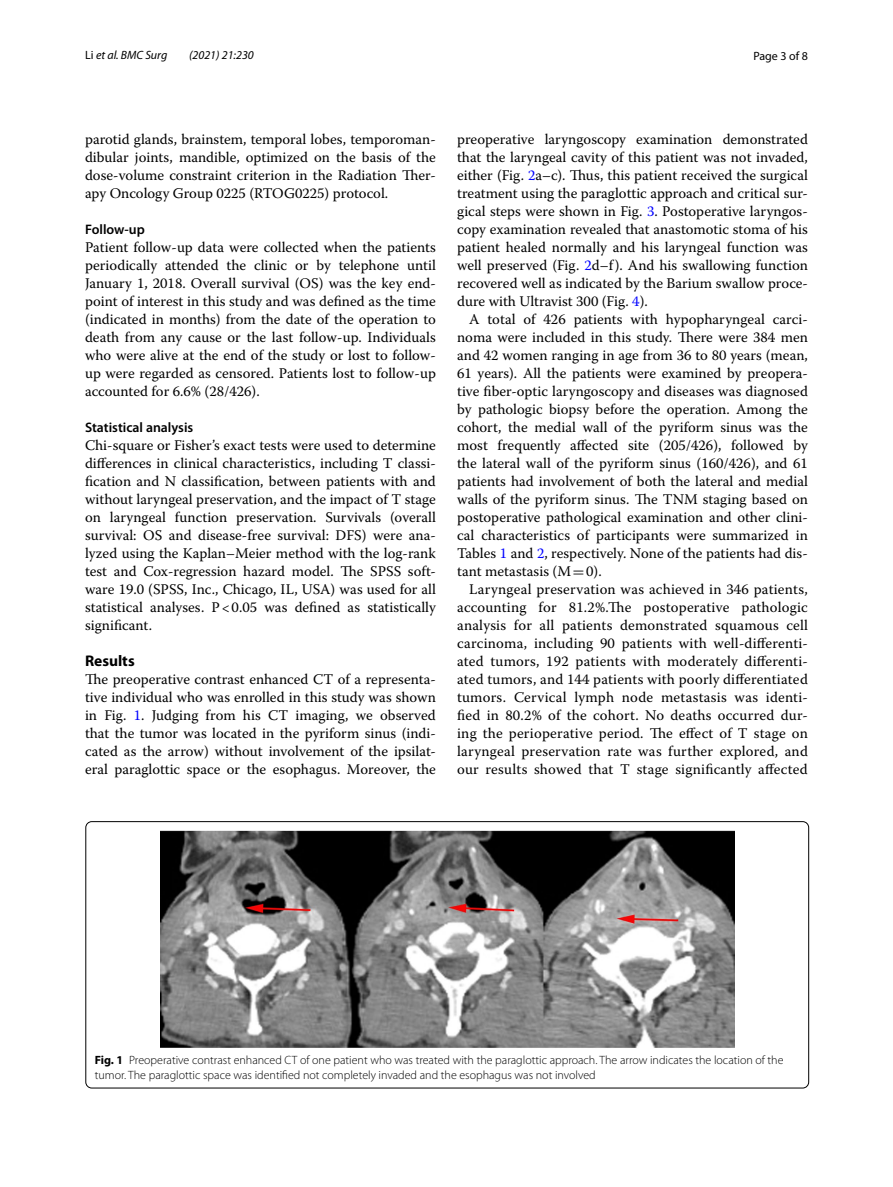
<style>
.page{position:relative;width:893px;height:1187px;background:#fff}
.page>*{position:absolute;margin:0;border:0;box-sizing:border-box;transform-origin:0 0}
.t1{font:700 15.45px "Myriad Pro";color:#000}
.t2{font:14.7px/18px "Warnock Pro";color:#000;text-align:justify}
.t3{font:600 13.8px "Myriad Pro";color:#000}
.t4{font:300 12px/15px "Myriad Pro";color:#000}
.t5{font:italic 12px "Myriad Pro";color:#000}
.t6{font:12px "Myriad Pro";color:#000}
.s1{font-style:normal}
.s2{color:#00f}
.s3{font-family:"MTSY"}
.s4{font-weight:700}
</style>
<div class="page">
<img style="left:160px;top:830px;width:574px;height:218px">
<div style="left:86px;top:821px;width:723px;height:267px;border:1px solid #000;border-radius:6px"></div>
<p class="t5" style="left:85px;top:48px;width:84px"><span class="s1">Li</span> et al. BMC Surg</p>
<p class="t5" style="left:189px;top:48px;width:66px">(2021) 21:230</p>
<p class="t6" style="left:753px;top:48px;width:56px">Page 3 of 8</p>
<p class="t2" style="left:85px;top:130px;width:352px">parotid glands, brainstem, temporal lobes, temporoman&shy;dibular joints, mandible, optimized on the basis of the dose-volume constraint criterion in the Radiation Ther&shy;apy Oncology Group 0225 (RTOG0225) protocol.</p>
<p class="t3" style="left:85px;top:220px;width:61px">Follow‑up</p>
<p class="t2" style="left:85px;top:238px;width:352px">Patient follow-up data were collected when the patients periodically attended the clinic or by telephone until January 1, 2018. Overall survival (OS) was the key end&shy;point of interest in this study and was defined as the time (indicated in months) from the date of the operation to death from any cause or the last follow-up. Individuals who were alive at the end of the study or lost to follow&shy;up were regarded as censored. Patients lost to follow-up accounted for 6.6% (28/426).</p>
<p class="t3" style="left:85px;top:418px;width:110px">Statistical analysis</p>
<p class="t2" style="left:85px;top:436px;width:352px">Chi-square or Fisher’s exact tests were used to determine differences in clinical characteristics, including T classi&shy;fication and N classification, between patients with and without laryngeal preservation, and the impact of T stage on laryngeal function preservation. Survivals (overall survival: OS and disease-free survival: DFS) were ana&shy;lyzed using the Kaplan–Meier method with the log-rank test and Cox-regression hazard model. The SPSS soft&shy;ware 19.0 (SPSS, Inc., Chicago, IL, USA) was used for all statistical analyses. P&lt;0.05 was defined as statistically significant.</p>
<p class="t1" style="left:85px;top:650px;width:51px">Results</p>
<p class="t2" style="left:85px;top:670px;width:352px">The preoperative contrast enhanced CT of a representa&shy;tive individual who was enrolled in this study was shown in Fig. <span class="s2">1</span>. Judging from his CT imaging, we observed that the tumor was located in the pyriform sinus (indi&shy;cated as the arrow) without involvement of the ipsilat&shy;eral paraglottic space or the esophagus. Moreover, the</p>
<p class="t2" style="left:457px;top:130px;width:352px">preoperative laryngoscopy examination demonstrated that the laryngeal cavity of this patient was not invaded, either (Fig. <span class="s2">2</span>a–c). Thus, this patient received the surgical treatment using the paraglottic approach and critical sur&shy;gical steps were shown in Fig. <span class="s2">3</span>. Postoperative laryngos&shy;copy examination revealed that anastomotic stoma of his patient healed normally and his laryngeal function was well preserved (Fig. <span class="s2">2</span>d–f). And his swallowing function recovered well as indicated by the Barium swallow proce&shy;dure with Ultravist 300 (Fig. <span class="s2">4</span>).</p>
<p class="t2" style="left:457px;top:310px;width:352px;text-indent:12px">A total of 426 patients with hypopharyngeal carci&shy;noma were included in this study. There were 384 men and 42 women ranging in age from 36 to 80 years (mean, 61 years). All the patients were examined by preopera&shy;tive fiber-optic laryngoscopy and diseases was diagnosed by pathologic biopsy before the operation. Among the cohort, the medial wall of the pyriform sinus was the most frequently affected site (205/426), followed by the lateral wall of the pyriform sinus (160/426), and 61 patients had involvement of both the lateral and medial walls of the pyriform sinus. The TNM staging based on postoperative pathological examination and other clini&shy;cal characteristics of participants were summarized in Tables <span class="s2">1</span> and <span class="s2">2</span>, respectively. None of the patients had dis&shy;tant metastasis (M<span class="s3">=</span>0).</p>
<p class="t2" style="left:457px;top:580px;width:352px;text-indent:12px">Laryngeal preservation was achieved in 346 patients, accounting for 81.2%.The postoperative pathologic analysis for all patients demonstrated squamous cell carcinoma, including 90 patients with well-differenti&shy;ated tumors, 192 patients with moderately differenti&shy;ated tumors, and 144 patients with poorly differentiated tumors. Cervical lymph node metastasis was identi&shy;fied in 80.2% of the cohort. No deaths occurred dur&shy;ing the perioperative period. The effect of T stage on laryngeal preservation rate was further explored, and our results showed that T stage significantly affected</p>
<p class="t4" style="left:95px;top:1052px;width:690px"><span class="s4">Fig. 1</span> Preoperative contrast enhanced CT of one patient who was treated with the paraglottic approach. The arrow indicates the location of the tumor. The paraglottic space was identified not completely invaded and the esophagus was not involved</p>
</div>
